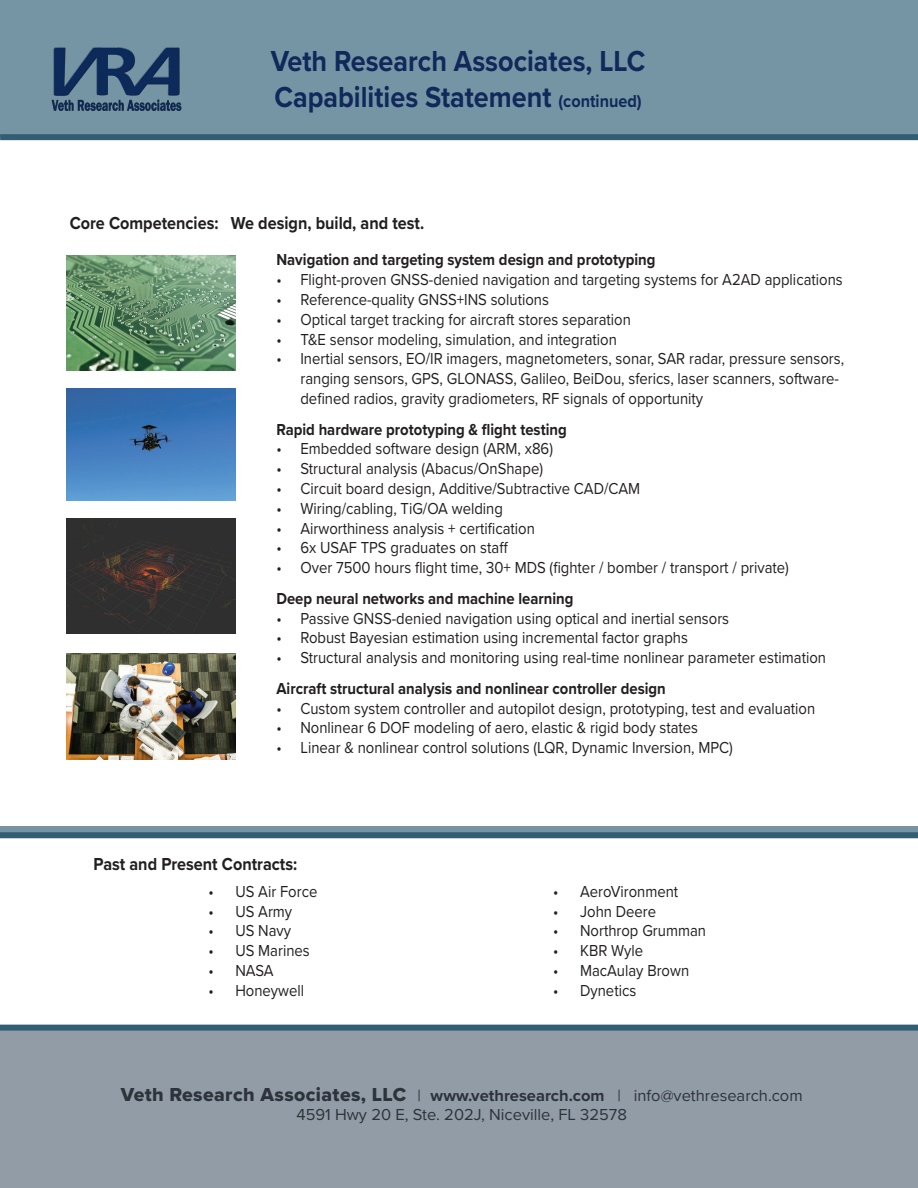
<style>
.page{position:relative;width:918px;height:1188px;background:#fff}
.page>*{position:absolute;margin:0;border:0;box-sizing:border-box;transform-origin:0 0}
.t1{font:700 30px "Proxima Nova";color:#10295a;scale:.9 1}
.t2{font:19.5px "Proxima Nova Extrabld";letter-spacing:.02em;color:#2c333c}
.t3{font:700 18px "Proxima Nova";color:#231f20;scale:.9 1}
.t4{font:16.5px/19.8px "Proxima Nova";color:#231f20;scale:.9 1}
.t5{font:700 16.5px "Proxima Nova";color:#231f20;scale:.9 1}
.t6{font:16.5px "Proxima Nova";color:#2c333c}
.s1{font-size:18px}
.s2{font-family:"Proxima Nova";font-size:16.5px}
.s3{font-family:"Proxima Nova";font-weight:700;font-size:16.5px}
</style>
<div class="page">
<div style="left:0;top:1031px;width:918px;height:157px;background:#929ca6"></div>
<div style="left:0;top:0;width:918px;height:130px;background:#7595a5"></div>
<img style="left:51px;top:47px;width:131px;height:64px">
<img style="left:66px;top:255px;width:169px;height:115px">
<img style="left:66px;top:388px;width:169px;height:113px">
<img style="left:66px;top:654px;width:169px;height:105px">
<img style="left:66px;top:519px;width:169px;height:115px">
<div style="left:0;top:1025px;width:918px;height:6px;background:#325e74"></div>
<div style="left:0;top:123px;width:918px;height:14px;background:#7595a5"></div>
<div style="left:0;top:134px;width:918px;height:6px;background:#325e74"></div>
<div style="left:0;top:826px;width:918px;height:12px;background:#7595a5"></div>
<div style="left:0;top:832px;width:918px;height:6px;background:#325e74"></div>
<p class="t1" style="left:271px;top:39px;width:418px">Veth Research Associates, LLC</p>
<p class="t1" style="left:275px;top:75px;width:409px">Capabilities Statement <span class="s1">(continued)</span></p>
<p class="t3" style="left:70px;top:209px;width:395px">Core Competencies: We design, build, and test.</p>
<p class="t5" style="left:276px;top:248px;width:423px">Navigation and targeting system design and prototyping</p>
<p class="t4" style="left:276px;top:269px;width:631px">• Flight-proven GNSS-denied navigation and targeting systems for A2AD applications</p>
<p class="t4" style="left:276px;top:289px;width:304px">• Reference-quality GNSS+INS solutions</p>
<p class="t4" style="left:276px;top:309px;width:395px">• Optical target tracking for aircraft stores separation</p>
<p class="t4" style="left:276px;top:328px;width:380px">• T&amp;E sensor modeling, simulation, and integration</p>
<p class="t4" style="left:300px;top:348px;width:606px;text-indent:-24px">• Inertial sensors, EO/IR imagers, magnetometers, sonar, SAR radar, pressure sensors, ranging sensors, GPS, GLONASS, Galileo, BeiDou, sferics, laser scanners, software&shy;defined radios, gravity gradiometers, RF signals of opportunity</p>
<p class="t5" style="left:276px;top:417px;width:324px">Rapid hardware prototyping &amp; flight testing</p>
<p class="t4" style="left:276px;top:438px;width:309px">• Embedded software design (ARM, x86)</p>
<p class="t4" style="left:276px;top:458px;width:298px">• Structural analysis (Abacus/OnShape)</p>
<p class="t4" style="left:276px;top:478px;width:406px">• Circuit board design, Additive/Subtractive CAD/CAM</p>
<p class="t4" style="left:276px;top:498px;width:253px">• Wiring/cabling, TiG/OA welding</p>
<p class="t4" style="left:276px;top:517px;width:289px">• Airworthiness analysis + certification</p>
<p class="t4" style="left:276px;top:537px;width:259px">• 6x USAF TPS graduates on staff</p>
<p class="t4" style="left:276px;top:557px;width:571px">• Over 7500 hours flight time, 30+ MDS (fighter / bomber / transport / private)</p>
<p class="t5" style="left:276px;top:586px;width:332px">Deep neural networks and machine learning</p>
<p class="t4" style="left:276px;top:607px;width:505px">• Passive GNSS-denied navigation using optical and inertial sensors</p>
<p class="t4" style="left:276px;top:627px;width:459px">• Robust Bayesian estimation using incremental factor graphs</p>
<p class="t4" style="left:276px;top:647px;width:612px">• Structural analysis and monitoring using real-time nonlinear parameter estimation</p>
<p class="t5" style="left:276px;top:676px;width:434px">Aircraft structural analysis and nonlinear controller design</p>
<p class="t4" style="left:276px;top:697px;width:600px">• Custom system controller and autopilot design, prototyping, test and evaluation</p>
<p class="t4" style="left:276px;top:717px;width:470px">• Nonlinear 6 DOF modeling of aero, elastic &amp; rigid body states</p>
<p class="t4" style="left:276px;top:737px;width:509px">• Linear &amp; nonlinear control solutions (LQR, Dynamic Inversion, MPC)</p>
<p class="t3" style="left:94px;top:851px;width:228px">Past and Present Contracts:</p>
<p class="t4" style="left:208px;top:881px;width:123px">• US Air Force</p>
<p class="t4" style="left:208px;top:900px;width:95px">• US Army</p>
<p class="t4" style="left:208px;top:920px;width:94px">• US Navy</p>
<p class="t4" style="left:208px;top:940px;width:114px">• US Marines</p>
<p class="t4" style="left:208px;top:960px;width:74px">• NASA</p>
<p class="t4" style="left:208px;top:980px;width:108px">• Honeywell</p>
<p class="t4" style="left:553px;top:881px;width:141px">• AeroVironment</p>
<p class="t4" style="left:553px;top:900px;width:116px">• John Deere</p>
<p class="t4" style="left:553px;top:920px;width:171px">• Northrop Grumman</p>
<p class="t4" style="left:553px;top:940px;width:102px">• KBR Wyle</p>
<p class="t4" style="left:553px;top:960px;width:153px">• MacAulay Brown</p>
<p class="t4" style="left:553px;top:980px;width:94px">• Dynetics</p>
<p class="t2" style="left:121px;top:1080px;width:683px">Veth Research Associates, LLC <span class="s2">|</span> <span class="s3">www.vethresearch.com</span> <span class="s2">| info@vethresearch.com</span></p>
<p class="t6" style="left:297px;top:1103px;width:332px">4591 Hwy 20 E, Ste. 202J, Niceville, FL 32578</p>
</div>
